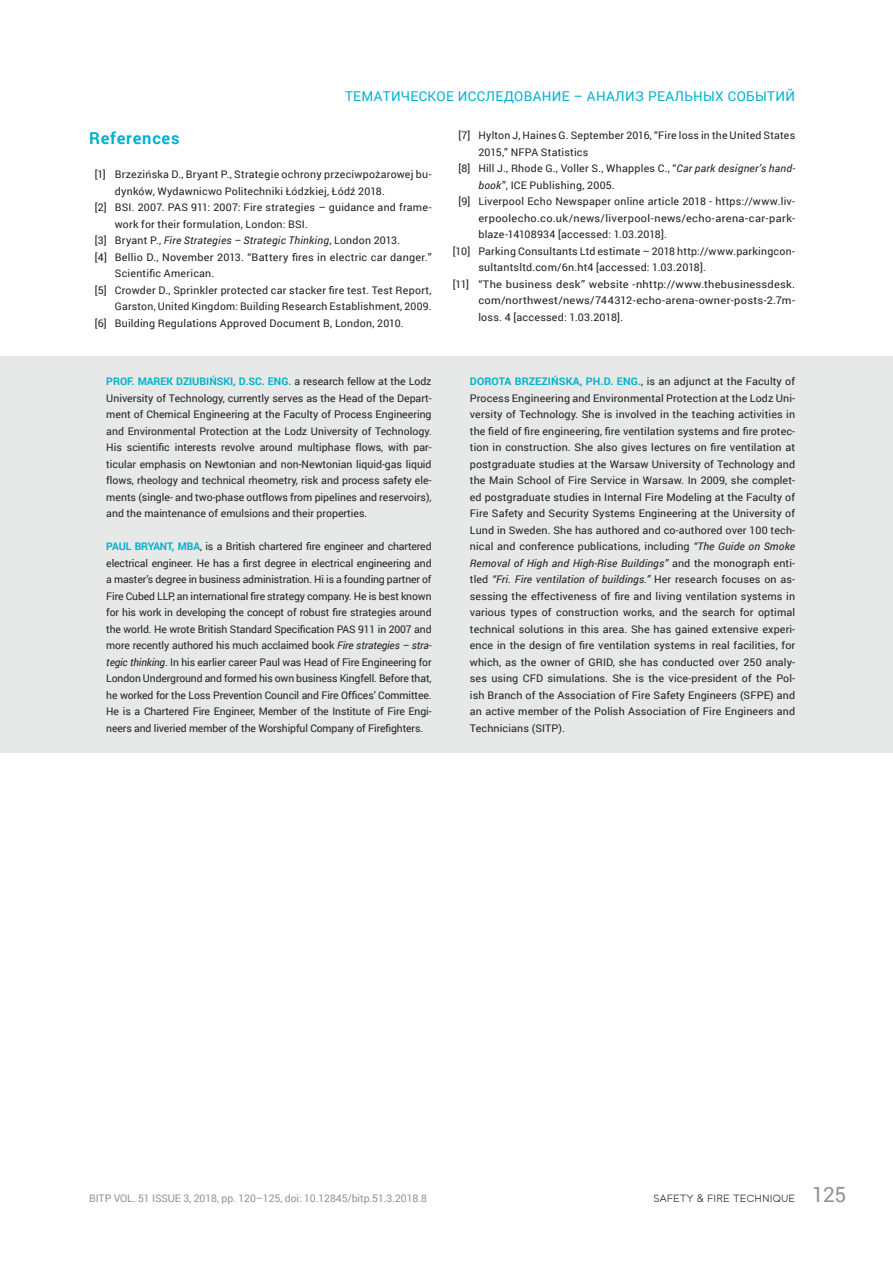
<style>
.page{position:relative;width:893px;height:1263px;background:#fff}
.page>*{position:absolute;margin:0;border:0;box-sizing:border-box;transform-origin:0 0}
.t1{font:700 16.5px "Roboto";letter-spacing:.045em;color:#00b1cd}
.t2{font:13.5px "Roboto";letter-spacing:.025em;color:#00b1cd}
.t3{font:10.5px/16.5px "Roboto";letter-spacing:.02em;color:#231f20;text-align:justify}
.t4{font:10.5px "Roboto";letter-spacing:-.01em;color:#929394}
.t5{font:10.5px "Roboto";letter-spacing:.02em;color:#231f20;scale:1.04 1}
.t6{font:italic 10.5px "Roboto";letter-spacing:.02em;color:#231f20}
.t7{font:10.5px "Roboto";letter-spacing:.02em;color:#231f20;scale:1.05 1}
.t8{font:10.5px "Toma Sans";color:#231f20}
.s1{font-style:normal}
.s2{font-weight:700;color:#00b1cd}
.s3{font-style:italic}
.s4{font-family:"Roboto";font-size:21px;color:#929394}
</style>
<div class="page">
<div style="left:0;top:356px;width:893px;height:397px;background:#e7e9e8"></div>
<p class="t2" style="left:345px;top:86px;width:452px">ТЕМАТИЧЕСКОЕ ИССЛЕДОВАНИЕ – АНАЛИЗ РЕАЛЬНЫХ СОБЫТИЙ</p>
<h1 class="t1" style="left:89px;top:126px;width:92px">References</h1>
<p class="t3" style="left:95px;top:166px;width:338px">[1] Brzezińska D., Bryant P., Strategie ochrony przeciwpożarowej bu-</p>
<p class="t3" style="left:115px;top:182px;width:272px">dynków, Wydawnicwo Politechniki Łódzkiej, Łódź 2018.</p>
<p class="t3" style="left:95px;top:199px;width:338px">[2] BSI. 2007. PAS 911: 2007: Fire strategies – guidance and frame-</p>
<p class="t3" style="left:115px;top:215px;width:195px">work for their formulation, London: BSI.</p>
<p class="t6" style="left:95px;top:233px;width:307px"><span class="s1">[3] Bryant P.,</span> Fire Strategies – Strategic Thinking<span class="s1">, London 2013.</span></p>
<p class="t3" style="left:95px;top:248px;width:338px">[4] Bellio D., November 2013. “Battery fires in electric car danger.”</p>
<p class="t3" style="left:115px;top:265px;width:101px">Scientific American.</p>
<p class="t3" style="left:95px;top:281px;width:338px">[5] Crowder D., Sprinkler protected car stacker fire test. Test Report,</p>
<p class="t3" style="left:115px;top:298px;width:318px">Garston, United Kingdom: Building Research Establishment, 2009.</p>
<p class="t3" style="left:95px;top:314px;width:310px">[6] Building Regulations Approved Document B, London, 2010.</p>
<p class="t3" style="left:106px;top:373px;width:327px"><span class="s2">PROF. MAREK DZIUBIŃSKI, D.SC. ENG.</span> a research fellow at the Lodz University of Technology, currently serves as the Head of the Depart&shy;ment of Chemical Engineering at the Faculty of Process Engineering and Environmental Protection at the Lodz University of Technology.<br>His scientific interests revolve around multiphase flows, with par&shy;ticular emphasis on Newtonian and non-Newtonian liquid-gas liquid flows, rheology and technical rheometry, risk and process safety ele&shy;ments (single- and two-phase outflows from pipelines and reservoirs), and the maintenance of emulsions and their properties.</p>
<p class="t3" style="left:106px;top:538px;width:327px"><span class="s2">PAUL BRYANT, MBA</span>, is a British chartered fire engineer and chartered electrical engineer. He has a first degree in electrical engineering and a master’s degree in business administration. Hi is a founding partner of Fire Cubed LLP, an international fire strategy company. He is best known for his work in developing the concept of robust fire strategies around the world. He wrote British Standard Specification PAS 911 in 2007 and more recently authored his much acclaimed book <span class="s3">Fire strategies – stra&shy;tegic thinking</span>. In his earlier career Paul was Head of Fire Engineering for London Underground and formed his own business Kingfell. Before that, he worked for the Loss Prevention Council and Fire Offices’ Committee.<br>He is a Chartered Fire Engineer, Member of the Institute of Fire Engi&shy;neers and liveried member of the Worshipful Company of Firefighters.</p>
<p class="t3" style="left:458px;top:127px;width:338px">[7] Hylton J, Haines G. September 2016, “Fire loss in the United States</p>
<p class="t3" style="left:478px;top:143px;width:112px">2015,” NFPA Statistics</p>
<p class="t3" style="left:458px;top:160px;width:338px">[8] Hill J., Rhode G., Voller S., Whapples C., “<span class="s3">Car park designer’s hand-</span></p>
<p class="t3" style="left:478px;top:176px;width:138px"><span class="s3">book</span>”, ICE Publishing, 2005.</p>
<p class="t3" style="left:458px;top:193px;width:338px">[9] Liverpool Echo Newspaper online article 2018 - https://www.liv-</p>
<p class="t5" style="left:478px;top:211px;width:306px">erpoolecho.co.uk/news/liverpool-news/echo-arena-car-park-</p>
<p class="t3" style="left:478px;top:226px;width:190px">blaze-14108934 [accessed: 1.03.2018].</p>
<p class="t3" style="left:453px;top:242px;width:344px">[10] Parking Consultants Ltd estimate – 2018 http://www.parkingcon-</p>
<p class="t3" style="left:478px;top:259px;width:229px">sultantsltd.com/6n.ht4 [accessed: 1.03.2018].</p>
<p class="t3" style="left:453px;top:275px;width:344px">[11] “The business desk” website -nhttp://www.thebusinessdesk.</p>
<p class="t7" style="left:478px;top:293px;width:303px">com/northwest/news/744312-echo-arena-owner-posts-2.7m-</p>
<p class="t3" style="left:478px;top:308px;width:146px">loss. 4 [accessed: 1.03.2018].</p>
<p class="t3" style="left:470px;top:373px;width:327px"><span class="s2">DOROTA BRZEZIŃSKA, PH.D. ENG.</span>, is an adjunct at the Faculty of Process Engineering and Environmental Protection at the Lodz Uni&shy;versity of Technology. She is involved in the teaching activities in the field of fire engineering, fire ventilation systems and fire protec&shy;tion in construction. She also gives lectures on fire ventilation at postgraduate studies at the Warsaw University of Technology and the Main School of Fire Service in Warsaw. In 2009, she complet&shy;ed postgraduate studies in Internal Fire Modeling at the Faculty of Fire Safety and Security Systems Engineering at the University of Lund in Sweden. She has authored and co-authored over 100 tech&shy;nical and conference publications, including <span class="s3">“The Guide on Smoke Removal of High and High-Rise Buildings”</span> and the monograph enti&shy;tled <span class="s3">“Fri. Fire ventilation of buildings.”</span> Her research focuses on as&shy;sessing the effectiveness of fire and living ventilation systems in various types of construction works, and the search for optimal technical solutions in this area. She has gained extensive experi&shy;ence in the design of fire ventilation systems in real facilities, for which, as the owner of GRID, she has conducted over 250 analy&shy;ses using CFD simulations. She is the vice-president of the Pol&shy;ish Branch of the Association of Fire Safety Engineers (SFPE) and an active member of the Polish Association of Fire Engineers and Technicians (SITP).</p>
<p class="t4" style="left:89px;top:1190px;width:339px">BITP VOL. 51 ISSUE 3, 2018, pp. 120–125, doi: 10.12845/bitp.51.3.2018.8</p>
<p class="t8" style="left:653px;top:1190px;width:194px">SAFETY &amp; FIRE TECHNIQUE <span class="s4">125</span></p>
</div>
